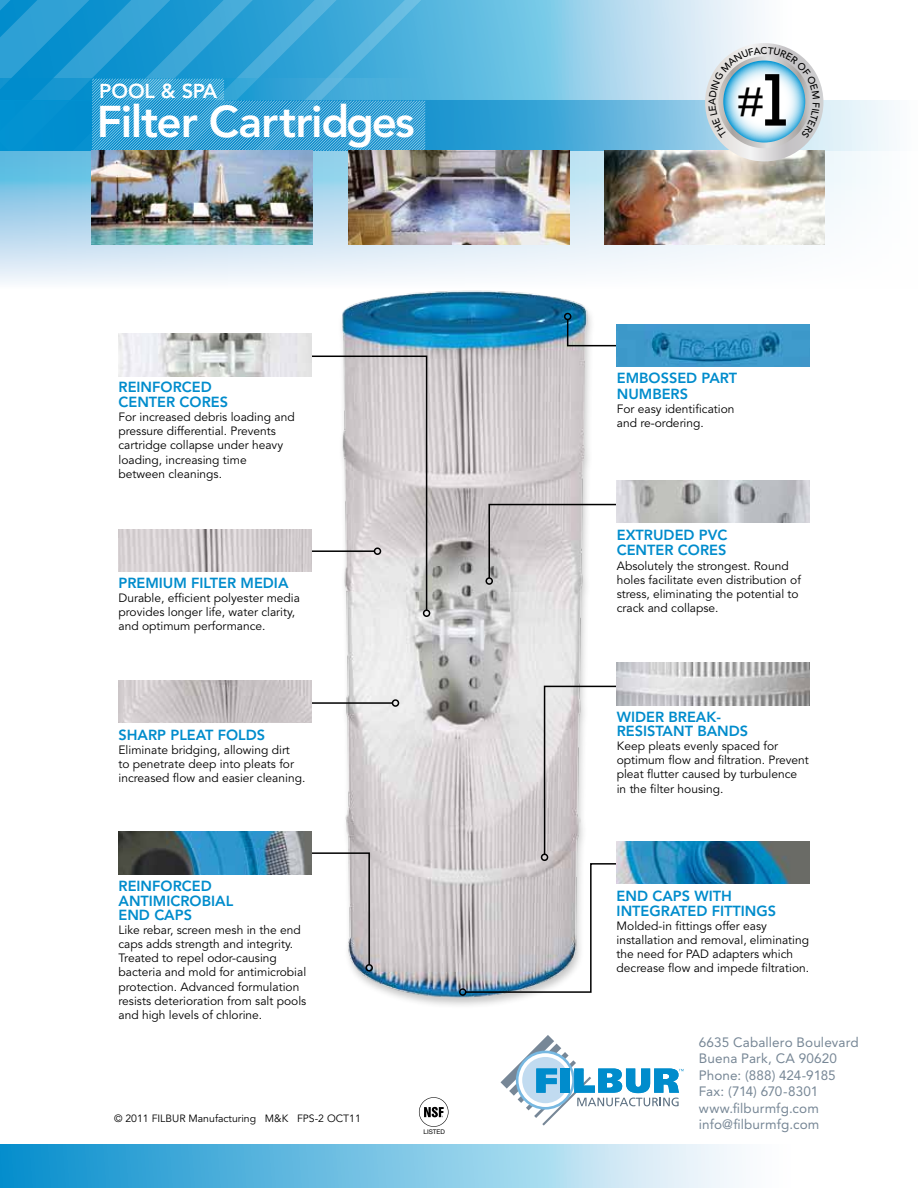
<style>
.page{position:relative;width:918px;height:1188px;background:#fff}
.page>*{position:absolute;margin:0;border:0;box-sizing:border-box;transform-origin:0 0}
.t1{font:800 44.1px "Avenir";letter-spacing:-.03em;color:#fff}
.t2{font:41.4px "Rockwell";color:#000}
.t3{font:800 20.1px "Avenir";letter-spacing:-.02em;color:#fff}
.t4{font:800 14.55px/14.2px "Avenir";color:#008ccc}
.t5{font:13.5px/16.5px "Avenir";letter-spacing:.01em;color:#778796}
.t6{font:12px/14.1px "Avenir";color:#000}
.t7{font:10.5px "Avenir";color:#000}
.t8{font:500 9.75px "Avenir";color:#000}
.t9{font:6.45px "Helvetica Neue LT Std";color:#000}
.s1{font-size:75.75px}
</style>
<div class="page">
<svg style="left:433px;top:0;width:459px;height:101px"></svg>
<svg style="left:0;top:151px;width:867px;height:132px"></svg>
<svg style="left:433px;top:101px;width:459px;height:50px;background:#70bbe0"></svg>
<svg style="left:0;top:0;width:433px;height:151px;background:#2fa0d4"></svg>
<img style="left:92px;top:151px;width:221px;height:93px">
<img style="left:349px;top:151px;width:220px;height:93px">
<img style="left:604px;top:151px;width:221px;height:93px">
<svg style="left:419px;top:1097px;width:30px;height:30px"></svg>
<svg style="left:705px;top:43px;width:118px;height:118px"></svg>
<svg style="left:718px;top:56px;width:92px;height:92px"></svg>
<svg style="left:723px;top:61px;width:82px;height:81px"></svg>
<img style="left:342px;top:290px;width:249px;height:716px">
<svg style="left:307px;top:355px;width:121px;height:257px"></svg>
<div style="left:423px;top:609px;width:7px;height:8px;border:2px solid #000;border-radius:50%"></div>
<img style="left:119px;top:334px;width:192px;height:42px">
<hr style="left:308px;top:550px;width:66px;height:2px;background:#000">
<div style="left:374px;top:547px;width:7px;height:8px;border:2px solid #000;border-radius:50%"></div>
<img style="left:119px;top:529px;width:192px;height:43px">
<hr style="left:308px;top:702px;width:84px;height:2px;background:#000">
<div style="left:392px;top:699px;width:7px;height:8px;border:2px solid #000;border-radius:50%"></div>
<img style="left:119px;top:680px;width:192px;height:43px">
<svg style="left:307px;top:852px;width:64px;height:114px"></svg>
<div style="left:365px;top:964px;width:8px;height:8px;border:2px solid #000;border-radius:50%"></div>
<img style="left:119px;top:832px;width:192px;height:42px">
<svg style="left:464px;top:862px;width:152px;height:132px"></svg>
<div style="left:459px;top:988px;width:7px;height:8px;border:2px solid #000;border-radius:50%"></div>
<img style="left:616px;top:841px;width:193px;height:43px">
<svg style="left:543px;top:685px;width:78px;height:171px"></svg>
<div style="left:541px;top:854px;width:7px;height:7px;border:2px solid #000;border-radius:50%"></div>
<img style="left:616px;top:663px;width:193px;height:42px">
<svg style="left:488px;top:503px;width:128px;height:77px"></svg>
<div style="left:485px;top:577px;width:8px;height:8px;border:2px solid #000;border-radius:50%"></div>
<img style="left:616px;top:480px;width:193px;height:43px">
<svg style="left:566px;top:318px;width:50px;height:29px"></svg>
<div style="left:564px;top:313px;width:7px;height:7px;border:2px solid #000;border-radius:50%"></div>
<img style="left:616px;top:324px;width:193px;height:43px">
<svg style="left:501px;top:1035px;width:183px;height:91px"></svg>
<svg style="left:0;top:1144px;width:739px;height:44px;background:#7ac3e4"></svg>
<svg style="left:709px;top:47px;width:52px;height:91px"></svg>
<svg style="left:767px;top:47px;width:53px;height:91px"></svg>
<h3 class="t3" style="left:99px;top:79px;width:120px">POOL &amp; SPA</h3>
<h1 class="t1" style="left:97px;top:96px;width:319px">Filter Cartridges</h1>
<p class="t4" style="left:119px;top:380px;width:111px;line-height:14.7px">REINFORCED<br>CENTER CORES</p>
<p class="t6" style="left:119px;top:410px;width:178px">For increased debris loading and pressure differential. Prevents cartridge collapse under heavy loading, increasing time between cleanings.</p>
<p class="t4" style="left:119px;top:576px;width:172px">PREMIUM FILTER MEDIA</p>
<p class="t6" style="left:119px;top:591px;width:183px">Durable, efficient polyester media provides longer life, water clarity, and optimum performance.</p>
<p class="t4" style="left:119px;top:728px;width:148px">SHARP PLEAT FOLDS</p>
<p class="t6" style="left:119px;top:743px;width:188px">Eliminate bridging, allowing dirt<br>to penetrate deep into pleats for increased flow and easier cleaning.</p>
<p class="t4" style="left:119px;top:879px;width:116px">REINFORCED<br>ANTIMICROBIAL<br>END CAPS</p>
<p class="t6" style="left:119px;top:923px;width:189px">Like rebar, screen mesh in the end caps adds strength and integrity.<br>Treated to repel odor-causing bacteria and mold for antimicrobial protection. Advanced formulation resists deterioration from salt pools and high levels of chlorine.</p>
<p class="t7" style="left:114px;top:1113px;width:248px">© 2011 FILBUR Manufacturing M&amp;K FPS-2 OCT11</p>
<p class="t9" style="left:423px;top:1128px;width:23px">LISTED</p>
<p class="t8" style="left:761px;top:45px;width:8px">C</p>
<h2 class="t2" style="left:737px;top:78px;width:60px">#<span class="s1">1</span></h2>
<p class="t4" style="left:617px;top:371px;width:122px;line-height:15.3px">EMBOSSED PART<br>NUMBERS</p>
<p class="t6" style="left:617px;top:402px;width:119px">For easy identification and re-ordering.</p>
<p class="t4" style="left:617px;top:527px;width:112px;line-height:15.6px">EXTRUDED PVC<br>CENTER CORES</p>
<p class="t6" style="left:617px;top:559px;width:186px">Absolutely the strongest. Round holes facilitate even distribution of stress, eliminating the potential to crack and collapse.</p>
<p class="t4" style="left:617px;top:710px;width:133px">WIDER BREAK-<br>RESISTANT BANDS</p>
<p class="t6" style="left:617px;top:739px;width:194px">Keep pleats evenly spaced for optimum flow and filtration. Prevent pleat flutter caused by turbulence in the filter housing.</p>
<p class="t4" style="left:617px;top:889px;width:161px">END CAPS WITH<br>INTEGRATED FITTINGS</p>
<p class="t6" style="left:617px;top:919px;width:194px">Molded-in fittings offer easy installation and removal, eliminating the need for PAD adapters which decrease flow and impede filtration.</p>
<p class="t5" style="left:699px;top:1034px;width:162px">6635 Caballero Boulevard<br>Buena Park, CA 90620<br>Phone: (888) 424-9185<br>Fax: (714) 670-8301 www.filburmfg.com info@filburmfg.com</p>
</div>
